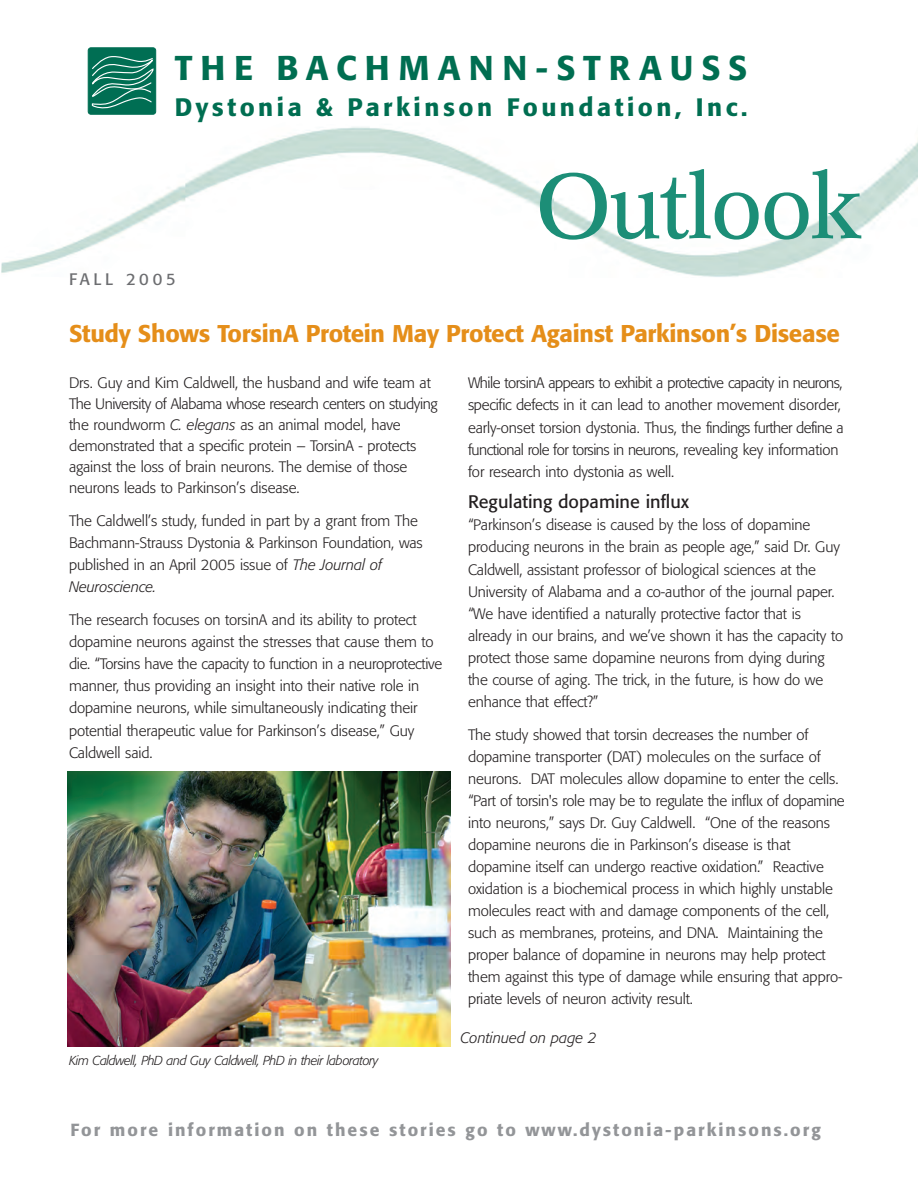
<style>
.page{position:relative;width:918px;height:1188px;background:#fff}
.page>*{position:absolute;margin:0;border:0;box-sizing:border-box;transform-origin:0 0}
.t1{font:90px "Concorde BE";letter-spacing:-.03em;color:#1c8e77}
.t2{font:500 34.05px "Formata";letter-spacing:.24em;color:#006e51}
.t3{font:500 25.05px "Formata";letter-spacing:.14em;color:#006e51}
.t4{font:500 24px "Formata";letter-spacing:-.01em;color:#e58e19}
.t5{font:18px "Formata";color:#231f20}
.t6{font:500 17.4px "Formata";letter-spacing:.115em;color:#939598}
.t7{font:16.5px "Formata";letter-spacing:.235em;color:#6c6d70}
.t8{font:300 15px/22px "Formata";letter-spacing:-.005em;color:#231f20}
.t9{font:italic 300 15px "Formata";color:#231f20}
.t10{font:italic 300 12.9px "Formata";letter-spacing:-.03em;color:#231f20}
.s1{font-style:italic}
</style>
<div class="page">
<img style="left:1px;top:108px;width:917px;height:169px">
<div style="left:88px;top:48px;width:68px;height:66px;background:#006e53;border-radius:3px"></div>
<div style="left:88px;top:48px;width:68px;height:66px;border:1px solid #006e53;border-radius:3px"></div>
<svg style="left:91px;top:56px;width:63px;height:53px"></svg>
<img style="left:68px;top:771px;width:383px;height:275px">
<h2 class="t2" style="left:175px;top:53px;width:574px">THE BACHMANN-STRAUSS</h2>
<h3 class="t3" style="left:175px;top:97px;width:574px">Dystonia &amp; Parkinson Foundation, Inc.</h3>
<h1 class="t1" style="left:535px;top:169px;width:329px">Outlook</h1>
<p class="t7" style="left:69px;top:272px;width:108px">FALL 2005</p>
<h3 class="t4" style="left:69px;top:323px;width:773px">Study Shows TorsinA Protein May Protect Against Parkinson’s Disease</h3>
<p class="t8" style="left:69px;top:374px;width:370px;line-height:21px">Drs. Guy and Kim Caldwell, the husband and wife team at The University of Alabama whose research centers on studying the roundworm <span class="s1">C. elegans</span> as an animal model, have demonstrated that a specific protein – TorsinA - protects against the loss of brain neurons. The demise of those neurons leads to Parkinson’s disease.</p>
<p class="t8" style="left:69px;top:511px;width:355px">The Caldwell’s study, funded in part by a grant from The Bachmann-Strauss Dystonia &amp; Parkinson Foundation, was published in an April 2005 issue of <span class="s1">The Journal of Neuroscience.</span></p>
<p class="t8" style="left:69px;top:610px;width:375px">The research focuses on torsinA and its ability to protect dopamine neurons against the stresses that cause them to die. “Torsins have the capacity to function in a neuroprotective manner, thus providing an insight into their native role in dopamine neurons, while simultaneously indicating their potential therapeutic value for Parkinson’s disease,” Guy Caldwell said.</p>
<p class="t10" style="left:69px;top:1055px;width:311px">Kim Caldwell, PhD and Guy Caldwell, PhD in their laboratory</p>
<p class="t8" style="left:468px;top:373px;width:377px">While torsinA appears to exhibit a protective capacity in neurons, specific defects in it can lead to another movement disorder, early-onset torsion dystonia. Thus, the findings further define a functional role for torsins in neurons, revealing key information for research into dystonia as well.</p>
<p class="t5" style="left:468px;top:494px;width:223px">Regulating dopamine influx</p>
<p class="t8" style="left:468px;top:515px;width:377px">“Parkinson’s disease is caused by the loss of dopamine producing neurons in the brain as people age,” said Dr. Guy Caldwell, assistant professor of biological sciences at the University of Alabama and a co-author of the journal paper. “We have identified a naturally protective factor that is already in our brains, and we’ve shown it has the capacity to protect those same dopamine neurons from dying during the course of aging. The trick, in the future, is how do we enhance that effect?”</p>
<p class="t8" style="left:468px;top:725px;width:378px">The study showed that torsin decreases the number of dopamine transporter (DAT) molecules on the surface of neurons. DAT molecules allow dopamine to enter the cells. “Part of torsin's role may be to regulate the influx of dopamine into neurons,” says Dr. Guy Caldwell. “One of the reasons dopamine neurons die in Parkinson’s disease is that dopamine itself can undergo reactive oxidation.” Reactive oxidation is a biochemical process in which highly unstable molecules react with and damage components of the cell, such as membranes, proteins, and DNA. Maintaining the proper balance of dopamine in neurons may help protect them against this type of damage while ensuring that appro&shy;priate levels of neuron activity result.</p>
<p class="t9" style="left:460px;top:1031px;width:138px">Continued on page 2</p>
<p class="t6" style="left:70px;top:1122px;width:752px">For more information on these stories go to www.dystonia-parkinsons.org</p>
</div>
